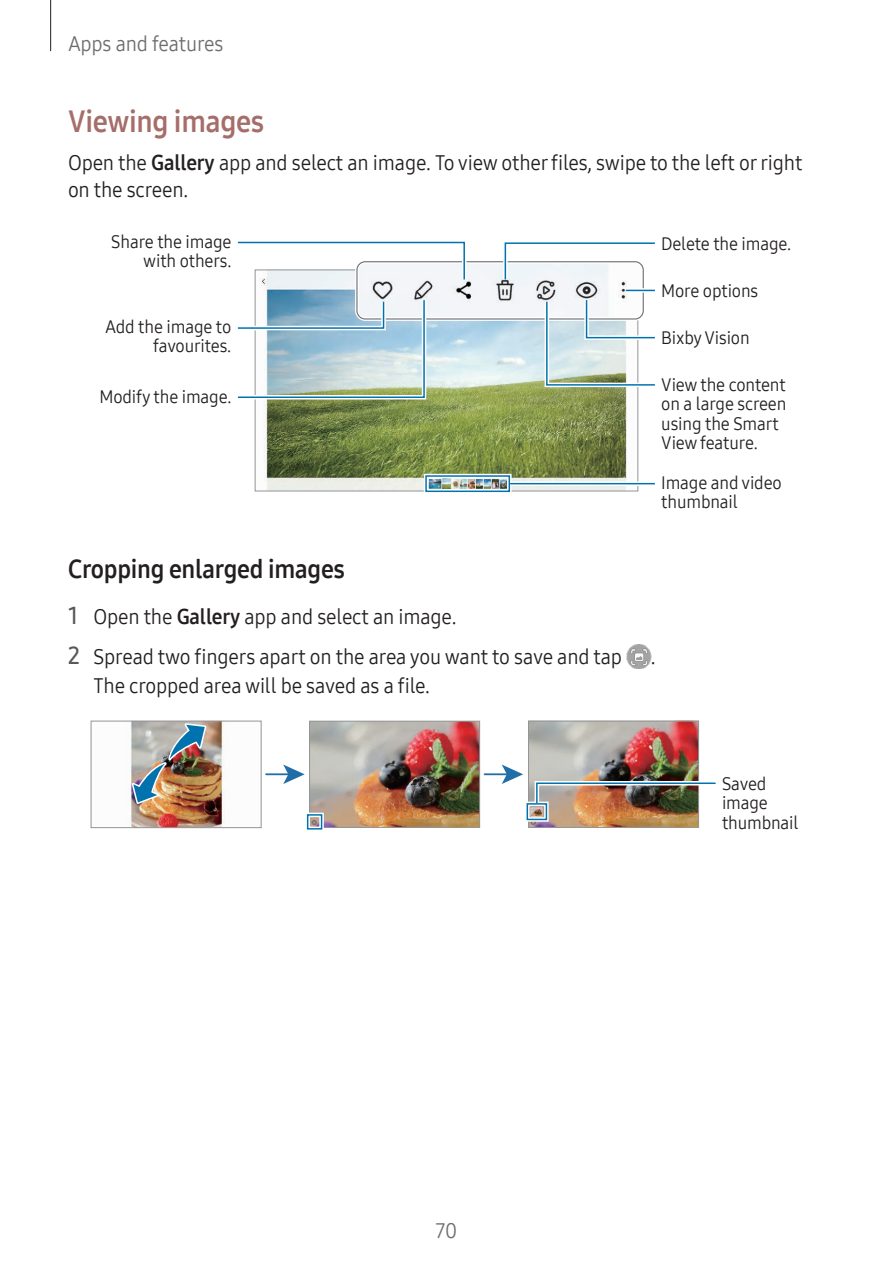
<style>
.page{position:relative;width:893px;height:1263px;background:#fff}
.page>*{position:absolute;margin:0;border:0;box-sizing:border-box;transform-origin:0 0}
.Heading2-APPLINK{font:30px "Samsung One 700";letter-spacing:-.01em;color:#a66e6a;scale:.95 1}
.Heading3-APPLINK{font:25.5px "Samsung One 700";letter-spacing:-.01em;color:#231f20;scale:.95 1}
.Description{font:21px/27px "Samsung One 400";letter-spacing:-.01em;color:#231f20;scale:.95 1}
.OrderList2_1-Child{font:21px "Samsung One 400";letter-spacing:-.01em;color:#231f20;scale:.95 1}
.t1{font:21px "Samsung One 400";letter-spacing:-.01em;color:#6c6d70;scale:.95 1}
.t2{font:18px/19.5px "Samsung One 400";letter-spacing:-.01em;color:#231f20;scale:.95 1}
.s1{font-family:"Samsung One 700"}
.s2{font-family:"Samsung One 600";font-size:24px;color:#57585a}
</style>
<div class="page">
<hr style="left:50px;top:0;width:1px;height:51px;background:#231f20">
<svg style="left:254px;top:284px;width:385px;height:208px;background:#96a67c"></svg>
<div style="left:424px;top:474px;width:88px;height:19px;border:4px solid #fff"></div>
<div style="left:425px;top:475px;width:85px;height:17px;border:2px solid #0073ae"></div>
<svg style="left:510px;top:481px;width:145px;height:5px"></svg>
<hr style="left:510px;top:483px;width:145px;height:1px;background:#0073ae">
<img style="left:360px;top:265px;width:279px;height:51px">
<div style="left:355px;top:260px;width:290px;height:61px;border:4px solid #fff;border-radius:8px"></div>
<div style="left:626px;top:288px;width:29px;height:5px;background:#add1e4"></div>
<svg style="left:542px;top:290px;width:113px;height:99px"></svg>
<svg style="left:501px;top:242px;width:154px;height:42px"></svg>
<svg style="left:237px;top:296px;width:192px;height:106px"></svg>
<svg style="left:237px;top:241px;width:232px;height:43px"></svg>
<img style="left:626px;top:645px;width:25px;height:23px">
<hr style="left:485px;top:773px;width:23px;height:2px;background:#216da7">
<hr style="left:266px;top:773px;width:23px;height:2px;background:#216da7">
<img style="left:283px;top:721px;width:197px;height:107px">
<div style="left:305px;top:813px;width:19px;height:18px;border:4px solid #fff"></div>
<div style="left:307px;top:814px;width:15px;height:15px;border:2px solid #0073ae"></div>
<img style="left:502px;top:721px;width:214px;height:107px">
<img style="left:90px;top:721px;width:172px;height:107px">
<p class="t1" style="left:68px;top:30px;width:165px">Apps and features</p>
<p class="Heading2-APPLINK" style="left:68px;top:101px;width:208px">Viewing images</p>
<p class="Description" style="left:68px;top:148px;width:775px">Open the <span class="s1">Gallery</span> app and select an image. To view other files, swipe to the left or right on the screen.</p>
<p class="t2" style="left:111px;top:232px;width:128px;text-align:right">Share the image with others.</p>
<p class="t2" style="left:661px;top:233px;width:138px">Delete the image.</p>
<p class="t2" style="left:105px;top:316px;width:134px;text-align:right">Add the image to favourites.</p>
<p class="t2" style="left:100px;top:386px;width:140px">Modify the image.</p>
<p class="Heading3-APPLINK" style="left:68px;top:552px;width:293px">Cropping enlarged images</p>
<p class="Description" style="left:68px;top:603px;width:410px"><span class="s2">1</span> Open the <span class="s1">Gallery</span> app and select an image.</p>
<p class="Description" style="left:68px;top:643px;width:585px"><span class="s2">2</span> Spread two fingers apart on the area you want to save and tap</p>
<p class="OrderList2_1-Child" style="left:94px;top:672px;width:356px">The cropped area will be saved as a file.</p>
<p class="t2" style="left:661px;top:281px;width:104px">More options</p>
<p class="t2" style="left:661px;top:328px;width:95px">Bixby Vision</p>
<p class="t2" style="left:661px;top:375px;width:133px">View the content on a large screen using the Smart<br>View feature.</p>
<p class="t2" style="left:661px;top:473px;width:128px">Image and video thumbnail</p>
<p class="Description" style="left:651px;top:643px;width:7px">.</p>
<p class="t2" style="left:722px;top:773px;width:82px">Saved image thumbnail</p>
<p class="t1" style="left:436px;top:1217px;width:24px">70</p>
</div>
